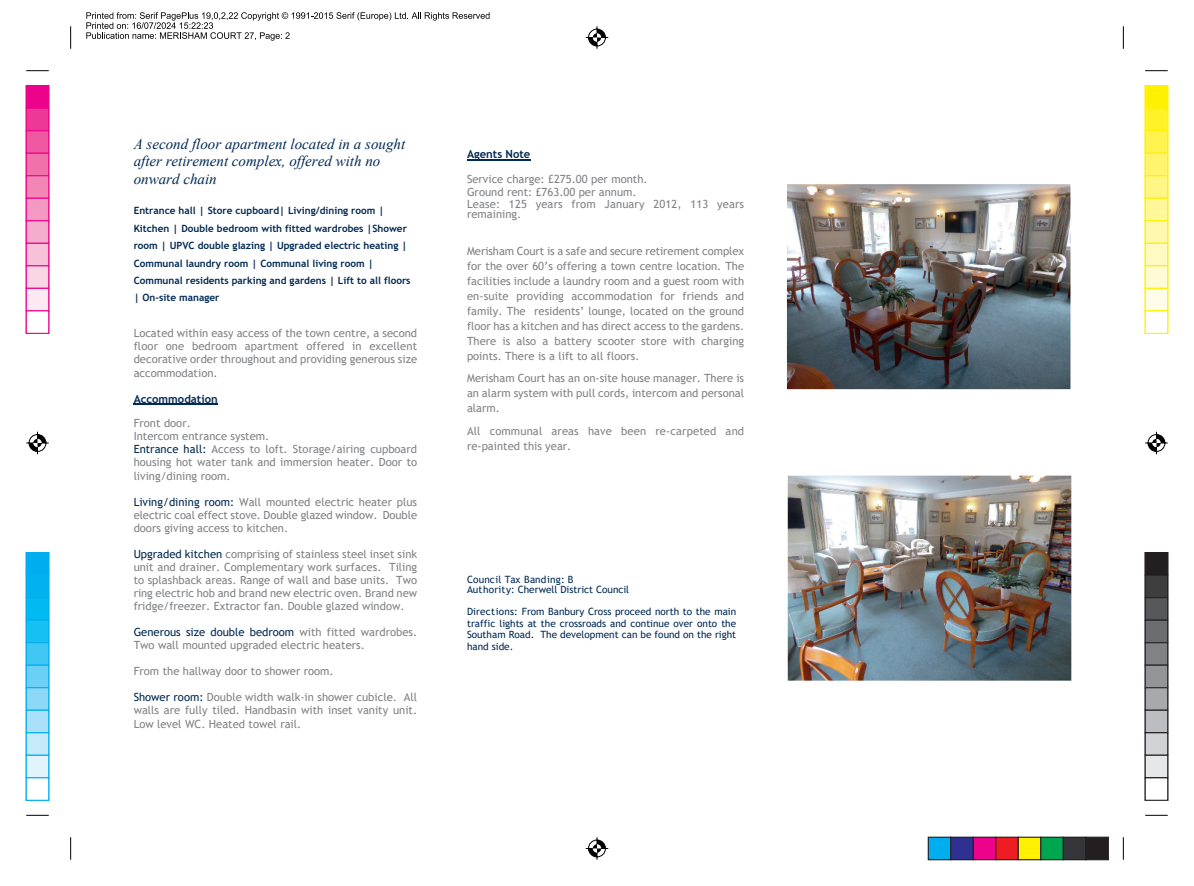
<style>
.page{position:relative;width:1194px;height:886px;background:#fff}
.page>*{position:absolute;margin:0;border:0;box-sizing:border-box;transform-origin:0 0}
.t1{font:italic 15px/17.2px "Times New Roman";color:#002953}
.t2{font:11.25px/13px "Trebuchet MS";color:#808285;text-align:justify}
.t3{font:700 11.25px "Trebuchet MS";color:#002953}
.t4{font:700 10px/17.4px "Trebuchet MS";color:#002953}
.t5{font:10px/11.6px "Trebuchet MS";color:#002953}
.s1{color:#002953}
</style>
<div class="page">
<hr style="left:134px;top:403px;width:84px;height:1px;background:#002953">
<hr style="left:467px;top:159px;width:63px;height:1px;background:#002953">
<img style="left:787px;top:184px;width:283px;height:205px">
<img style="left:788px;top:475px;width:283px;height:205px">
<svg style="left:26px;top:70px;width:23px;height:1px"></svg>
<svg style="left:26px;top:814px;width:23px;height:1px"></svg>
<svg style="left:1145px;top:70px;width:22px;height:1px"></svg>
<svg style="left:1145px;top:814px;width:22px;height:1px"></svg>
<svg style="left:1123px;top:26px;width:1px;height:23px"></svg>
<svg style="left:70px;top:26px;width:1px;height:23px"></svg>
<svg style="left:70px;top:837px;width:1px;height:22px"></svg>
<svg style="left:1123px;top:837px;width:1px;height:22px"></svg>
<svg style="left:586px;top:26px;width:22px;height:23px"></svg>
<svg style="left:1145px;top:431px;width:22px;height:23px"></svg>
<svg style="left:586px;top:837px;width:22px;height:22px"></svg>
<svg style="left:26px;top:431px;width:23px;height:23px"></svg>
<svg style="left:86px;top:12px;width:403px;height:29px"></svg>
<div style="left:26px;top:552px;width:23px;height:23px;background:#00aeef"></div>
<div style="left:26px;top:574px;width:23px;height:24px;background:#00b3ef"></div>
<div style="left:26px;top:597px;width:23px;height:23px;background:#00baf1;border:1px solid #00aeef"></div>
<div style="left:26px;top:619px;width:23px;height:24px;background:#15c0f2;border:1px solid #00aeef"></div>
<div style="left:26px;top:642px;width:23px;height:23px;background:#40c7f4;border:1px solid #00aeef"></div>
<div style="left:26px;top:664px;width:23px;height:24px;background:#6bcff6;border:1px solid #00aeef"></div>
<div style="left:26px;top:687px;width:23px;height:23px;background:#8dd7f7;border:1px solid #00aeef"></div>
<div style="left:26px;top:709px;width:23px;height:24px;background:#aae0f9;border:1px solid #00aeef"></div>
<div style="left:26px;top:732px;width:23px;height:23px;background:#c6eafa;border:1px solid #00aeef"></div>
<div style="left:26px;top:754px;width:23px;height:24px;background:#e1f4fc;border:1px solid #00aeef"></div>
<div style="left:26px;top:777px;width:23px;height:23px;background:#fff;border:1px solid #00aeef"></div>
<div style="left:26px;top:85px;width:23px;height:24px;background:#ed028c"></div>
<div style="left:26px;top:108px;width:23px;height:23px;background:#ed3896;border:1px solid #ed028c"></div>
<div style="left:26px;top:130px;width:23px;height:24px;background:#ef59a1;border:1px solid #ed028c"></div>
<div style="left:26px;top:153px;width:23px;height:23px;background:#f171ab;border:1px solid #ed028c"></div>
<div style="left:26px;top:175px;width:23px;height:24px;background:#f287b6;border:1px solid #ed028c"></div>
<div style="left:26px;top:198px;width:23px;height:23px;background:#f499c2;border:1px solid #ed028c"></div>
<div style="left:26px;top:220px;width:23px;height:24px;background:#f5adce;border:1px solid #ed028c"></div>
<div style="left:26px;top:243px;width:23px;height:23px;background:#f7c1d9;border:1px solid #ed028c"></div>
<div style="left:26px;top:265px;width:23px;height:24px;background:#fad5e5;border:1px solid #ed028c"></div>
<div style="left:26px;top:288px;width:23px;height:23px;background:#fce9f1;border:1px solid #ed028c"></div>
<div style="left:26px;top:310px;width:23px;height:24px;background:#fff;border:1px solid #ed028c"></div>
<div style="left:1144px;top:85px;width:24px;height:24px;background:#fff101;border:1px solid #fff101"></div>
<div style="left:1144px;top:108px;width:24px;height:23px;background:#fff229;border:1px solid #fff101"></div>
<div style="left:1144px;top:130px;width:24px;height:24px;background:#fff34f;border:1px solid #fff101"></div>
<div style="left:1144px;top:153px;width:24px;height:23px;background:#fff46d;border:1px solid #fff101"></div>
<div style="left:1144px;top:175px;width:24px;height:24px;background:#fff685;border:1px solid #fff101"></div>
<div style="left:1144px;top:198px;width:24px;height:23px;background:#fff79a;border:1px solid #fff101"></div>
<div style="left:1144px;top:220px;width:24px;height:24px;background:#fff8ae;border:1px solid #fff101"></div>
<div style="left:1144px;top:243px;width:24px;height:23px;background:#fffac1;border:1px solid #fff101"></div>
<div style="left:1144px;top:265px;width:24px;height:24px;background:#fffbd6;border:1px solid #fff101"></div>
<div style="left:1144px;top:288px;width:24px;height:23px;background:#fffde9;border:1px solid #fff101"></div>
<div style="left:1144px;top:310px;width:24px;height:24px;background:#fff;border:1px solid #fff101"></div>
<div style="left:1144px;top:552px;width:24px;height:23px;background:#231f20;border:1px solid #231f20"></div>
<div style="left:1145px;top:575px;width:22px;height:22px;background:#3e3e3f"></div>
<div style="left:1144px;top:574px;width:24px;height:24px;border:1px solid #231f20"></div>
<div style="left:1145px;top:597px;width:22px;height:23px;background:#57585a"></div>
<div style="left:1144px;top:597px;width:24px;height:23px;border:1px solid #231f20"></div>
<div style="left:1145px;top:620px;width:22px;height:22px;background:#6c6d70"></div>
<div style="left:1144px;top:619px;width:24px;height:24px;border:1px solid #231f20"></div>
<div style="left:1145px;top:642px;width:22px;height:23px;background:#808285"></div>
<div style="left:1144px;top:642px;width:24px;height:23px;border:1px solid #231f20"></div>
<div style="left:1145px;top:665px;width:22px;height:22px;background:#939598"></div>
<div style="left:1144px;top:664px;width:24px;height:24px;border:1px solid #231f20"></div>
<div style="left:1145px;top:687px;width:22px;height:23px;background:#a8a9ad"></div>
<div style="left:1144px;top:687px;width:24px;height:23px;border:1px solid #231f20"></div>
<div style="left:1145px;top:710px;width:22px;height:22px;background:#bcbdc0"></div>
<div style="left:1144px;top:709px;width:24px;height:24px;border:1px solid #231f20"></div>
<div style="left:1145px;top:732px;width:22px;height:23px;background:#d1d2d4"></div>
<div style="left:1144px;top:732px;width:24px;height:23px;border:1px solid #231f20"></div>
<div style="left:1145px;top:755px;width:22px;height:22px;background:#e6e7e9"></div>
<div style="left:1144px;top:754px;width:24px;height:24px;border:1px solid #231f20"></div>
<div style="left:1144px;top:777px;width:24px;height:23px;border:1px solid #231f20"></div>
<div style="left:928px;top:837px;width:22px;height:22px;background:#00aeef"></div>
<div style="left:927px;top:836px;width:24px;height:24px;border:1px solid #231f20"></div>
<div style="left:950px;top:837px;width:23px;height:22px;background:#2e3092"></div>
<div style="left:950px;top:836px;width:24px;height:24px;border:1px solid #231f20"></div>
<div style="left:973px;top:837px;width:22px;height:22px;background:#ed028c"></div>
<div style="left:972px;top:836px;width:24px;height:24px;border:1px solid #231f20"></div>
<div style="left:995px;top:837px;width:23px;height:22px;background:#ee1d23"></div>
<div style="left:995px;top:836px;width:24px;height:24px;border:1px solid #231f20"></div>
<div style="left:1018px;top:837px;width:22px;height:22px;background:#fff101"></div>
<div style="left:1017px;top:836px;width:24px;height:24px;border:1px solid #231f20"></div>
<div style="left:1040px;top:837px;width:23px;height:22px;background:#00a54f"></div>
<div style="left:1040px;top:836px;width:24px;height:24px;border:1px solid #231f20"></div>
<div style="left:1063px;top:837px;width:22px;height:22px;background:#363539"></div>
<div style="left:1062px;top:836px;width:24px;height:24px;border:1px solid #231f20"></div>
<div style="left:1085px;top:836px;width:24px;height:24px;background:#231f20;border:1px solid #231f20"></div>
<h1 class="t1" style="left:134px;top:137px;width:273px">A second floor apartment located in a sought after retirement complex, offered with no onward chain</h1>
<p class="t4" style="left:134px;top:203px;width:278px">Entrance hall | Store cupboard| Living/dining room | Kitchen | Double bedroom with fitted wardrobes |Shower room | UPVC double glazing | Upgraded electric heating | Communal laundry room | Communal living room | Communal residents parking and gardens | Lift to all floors | On-site manager</p>
<p class="t2" style="left:134px;top:328px;width:285px">Located within easy access of the town centre, a second floor one bedroom apartment offered in excellent decorative order throughout and providing generous size accommodation.</p>
<p class="t3" style="left:134px;top:394px;width:86px">Accommodation</p>
<p class="t2" style="left:134px;top:418px;width:285px;text-align:left">Front door.<br>Intercom entrance system.<br><span class="s1">Entrance hall:</span> Access to loft. Storage/airing cupboard housing hot water tank and immersion heater. Door to living/dining room.</p>
<p class="t2" style="left:134px;top:496px;width:285px"><span class="s1">Living/dining room:</span> Wall mounted electric heater plus electric coal effect stove. Double glazed window. Double doors giving access to kitchen.</p>
<p class="t2" style="left:134px;top:548px;width:285px"><span class="s1">Upgraded kitchen</span> comprising of stainless steel inset sink unit and drainer. Complementary work surfaces. Tiling to splashback areas. Range of wall and base units. Two ring electric hob and brand new electric oven. Brand new fridge/freezer. Extractor fan. Double glazed window.</p>
<p class="t2" style="left:134px;top:626px;width:285px"><span class="s1">Generous size double bedroom</span> with fitted wardrobes.<br>Two wall mounted upgraded electric heaters.</p>
<p class="t2" style="left:134px;top:665px;width:202px">From the hallway door to shower room.</p>
<p class="t2" style="left:134px;top:691px;width:285px"><span class="s1">Shower room:</span> Double width walk-in shower cubicle. All walls are fully tiled. Handbasin with inset vanity unit.<br>Low level WC. Heated towel rail.</p>
<p class="t3" style="left:467px;top:150px;width:65px">Agents Note</p>
<p class="t2" style="left:467px;top:174px;width:279px;line-height:12.5px;text-align:left">Service charge: £275.00 per month.<br>Ground rent: £763.00 per annum.<br>Lease: 125 years from January 2012, 113 years</p>
<p class="t2" style="left:467px;top:209px;width:56px">remaining.</p>
<p class="t2" style="left:467px;top:244px;width:279px;line-height:15px">Merisham Court is a safe and secure retirement complex for the over 60’s offering a town centre location. The facilities include a laundry room and a guest room with en-suite providing accommodation for friends and family. The residents’ lounge, located on the ground floor has a kitchen and has direct access to the gardens.<br>There is also a battery scooter store with charging points. There is a lift to all floors.</p>
<p class="t2" style="left:467px;top:372px;width:279px;line-height:15px">Merisham Court has an on-site house manager. There is an alarm system with pull cords, intercom and personal alarm.</p>
<p class="t2" style="left:467px;top:424px;width:279px;line-height:15px">All communal areas have been re-carpeted and re-painted this year.</p>
<p class="t5" style="left:467px;top:575px;width:164px;line-height:10px">Council Tax Banding: B<br>Authority: Cherwell District Council</p>
<p class="t5" style="left:467px;top:606px;width:271px;text-align:justify">Directions: From Banbury Cross proceed north to the main traffic lights at the crossroads and continue over onto the Southam Road. The development can be found on the right hand side.</p>
</div>
